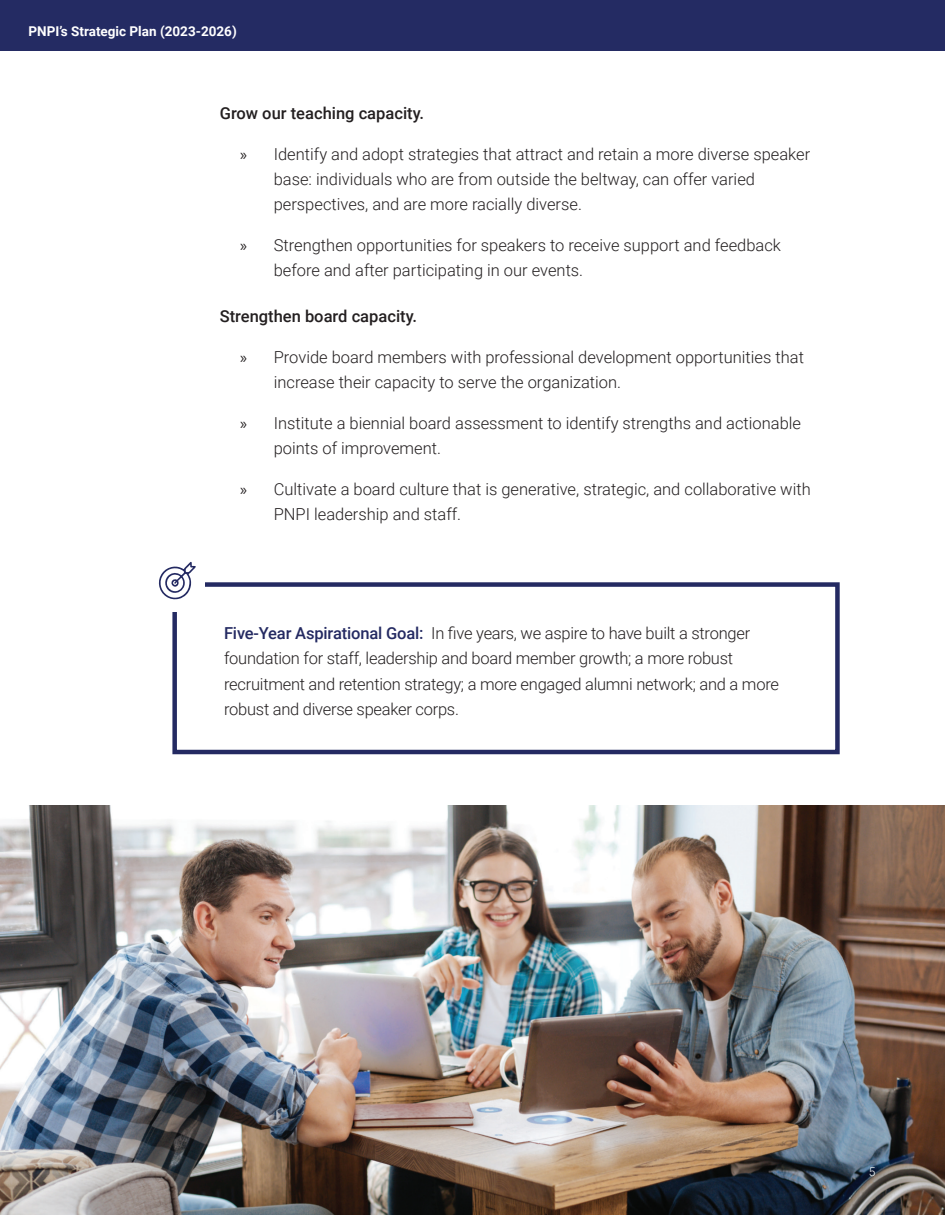
<style>
.page{position:relative;width:945px;height:1215px;background:#fff}
.page>*{position:absolute;margin:0;border:0;box-sizing:border-box;transform-origin:0 0}
.t1{font:300 16.5px/25.5px "Roboto";color:#231f20}
.t2{font:500 16.5px "Roboto";color:#231f20}
.t3{font:700 13.5px "Roboto";color:#fff}
.t4{font:300 12px "Roboto";color:#fff}
.s1{font-family:"Myriad Pro";font-weight:400}
.s2{font-weight:500;color:#242a62}
</style>
<div class="page">
<img style="left:0;top:805px;width:945px;height:410px">
<div style="left:0;top:0;width:945px;height:50px;background:#242b63"></div>
<div style="left:172px;top:582px;width:668px;height:172px;border:4px solid #242a62"></div>
<div style="left:69px;top:525px;width:136px;height:87px;background:#fff"></div>
<svg style="left:159px;top:562px;width:37px;height:38px"></svg>
<p class="t3" style="left:28px;top:22px;width:210px">PNPI’s Strategic Plan (2023-2026)</p>
<p class="t2" style="left:220px;top:102px;width:206px">Grow our teaching capacity.</p>
<p class="t1" style="left:274px;top:140px;width:538px;text-indent:-34px"><span class="s1">»</span> Identify and adopt strategies that attract and retain a more diverse speaker base: individuals who are from outside the beltway, can offer varied perspectives, and are more racially diverse.</p>
<p class="t1" style="left:274px;top:232px;width:509px;text-indent:-34px"><span class="s1">»</span> Strengthen opportunities for speakers to receive support and feedback before and after participating in our events.</p>
<p class="t2" style="left:220px;top:305px;width:199px">Strengthen board capacity.</p>
<p class="t1" style="left:274px;top:344px;width:532px;text-indent:-34px"><span class="s1">»</span> Provide board members with professional development opportunities that increase their capacity to serve the organization.</p>
<p class="t1" style="left:274px;top:410px;width:529px;text-indent:-34px"><span class="s1">»</span> Institute a biennial board assessment to identify strengths and actionable points of improvement.</p>
<p class="t1" style="left:274px;top:476px;width:539px;text-indent:-34px"><span class="s1">»</span> Cultivate a board culture that is generative, strategic, and collaborative with<br>PNPI leadership and staff.</p>
<p class="t1" style="left:224px;top:620px;width:556px"><span class="s2">Five-Year Aspirational Goal:</span> In five years, we aspire to have built a stronger foundation for staff, leadership and board member growth; a more robust recruitment and retention strategy; a more engaged alumni network; and a more robust and diverse speaker corps.</p>
<p class="t4" style="left:869px;top:1163px;width:8px">5</p>
</div>
